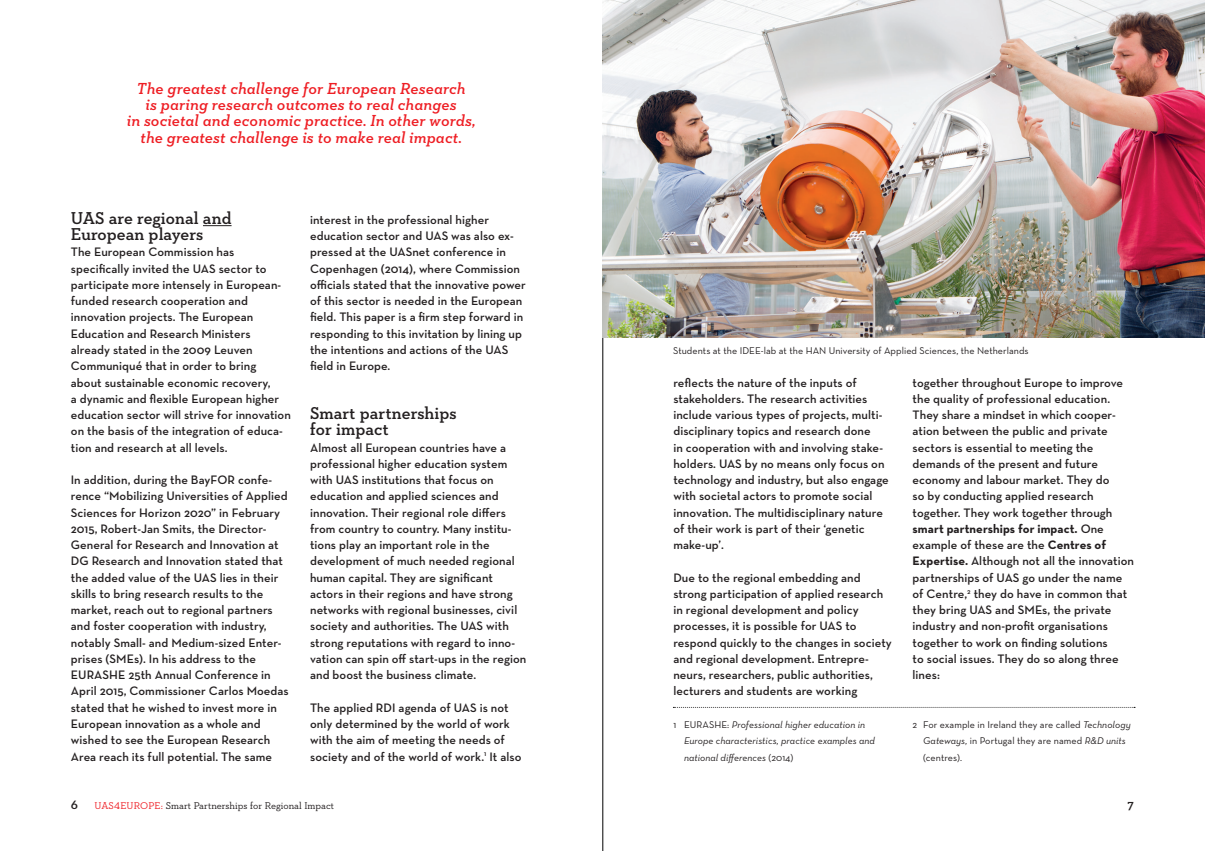
<style>
.page{position:relative;width:1205px;height:851px;background:#fff}
.page>*{position:absolute;margin:0;border:0;box-sizing:border-box;transform-origin:0 0}
.t1{font:600 17.5px/16.2px "Neutraface Slab Text";letter-spacing:.005em;color:#231f20}
.t2{font:italic 600 16.25px "Neutraface Slab Text";letter-spacing:.01em;color:#ee1d23}
.t3{font:600 13.75px "Neutraface Slab Text";color:#231f20}
.t4{font:600 12.5px/16.2px "Neutraface Text";letter-spacing:.005em;color:#231f20}
.t5{font:10px/16.2px "Neutraface Text";letter-spacing:.005em;color:#231f20}
.t6{font:italic 10px/16.2px "Neutraface Text";letter-spacing:.005em;color:#231f20}
.t7{font:10px "Neutraface Slab Text";letter-spacing:.005em;color:#231f20}
.s1{font-weight:700}
.s2{font-style:normal}
.s3{font-style:italic}
.s4{color:#ee1d23}
</style>
<div class="page">
<hr style="left:602px;top:0;width:1px;height:850px;background:#000">
<svg style="left:203px;top:225px;width:29px;height:1px"></svg>
<img style="left:602px;top:0;width:603px;height:338px">
<svg style="left:673px;top:707px;width:462px;height:1px"></svg>
<p class="t2" style="left:137px;top:78px;width:330px">The greatest challenge for European Research</p>
<p class="t2" style="left:146px;top:94px;width:313px">is paring research outcomes to real changes</p>
<p class="t2" style="left:127px;top:111px;width:350px">in societal and economic practice. In other words,</p>
<p class="t2" style="left:141px;top:127px;width:323px">the greatest challenge is to make real impact.</p>
<p class="t1" style="left:71px;top:210px;width:162px">UAS are regional and<br>European players</p>
<p class="t4" style="left:71px;top:244px;width:222px">The European Commission has specifically invited the UAS sector to participate more intensely in European&shy;funded research cooperation and innovation projects. The European Education and Research Ministers already stated in the 2009 Leuven Communiqué that in order to bring<br>about sustainable economic recovery,<br>a dynamic and flexible European higher education sector will strive for innovation on the basis of the integration of educa&shy;tion and research at all levels.</p>
<p class="t4" style="left:71px;top:471px;width:219px">In addition, during the BayFOR confe&shy;rence “Mobilizing Universities of Applied Sciences for Horizon 2020” in February 2015, Robert-Jan Smits, the Director-General for Research and Innovation at DG Research and Innovation stated that the added value of the UAS lies in their skills to bring research results to the market, reach out to regional partners and foster cooperation with industry, notably Small- and Medium-sized Enter&shy;prises (SMEs). In his address to the EURASHE 25th Annual Conference in April 2015, Commissioner Carlos Moedas stated that he wished to invest more in European innovation as a whole and wished to see the European Research Area reach its full potential. The same</p>
<p class="t4" style="left:310px;top:211px;width:217px">interest in the professional higher education sector and UAS was also ex&shy;pressed at the UASnet conference in Copenhagen (2014), where Commission officials stated that the innovative power of this sector is needed in the European field. This paper is a firm step forward in responding to this invitation by lining up the intentions and actions of the UAS field in Europe.</p>
<p class="t1" style="left:310px;top:405px;width:148px">Smart partnerships for impact</p>
<p class="t4" style="left:310px;top:439px;width:218px">Almost all European countries have a professional higher education system with UAS institutions that focus on education and applied sciences and innovation. Their regional role differs from country to country. Many institu&shy;tions play an important role in the development of much needed regional human capital. They are significant actors in their regions and have strong networks with regional businesses, civil society and authorities. The UAS with strong reputations with regard to inno&shy;vation can spin off start-ups in the region and boost the business climate.</p>
<p class="t4" style="left:310px;top:699px;width:213px">The applied RDI agenda of UAS is not only determined by the world of work with the aim of meeting the needs of society and of the world of work.<sup>1</sup> It also</p>
<p class="t5" style="left:673px;top:342px;width:357px">Students at the IDEE-lab at the HAN University of Applied Sciences, the Netherlands</p>
<p class="t4" style="left:673px;top:374px;width:217px">reflects the nature of the inputs of stakeholders. The research activities include various types of projects, multi&shy;disciplinary topics and research done<br>in cooperation with and involving stake&shy;holders. UAS by no means only focus on technology and industry, but also engage with societal actors to promote social innovation. The multidisciplinary nature of their work is part of their ‘genetic make-up’.</p>
<p class="t4" style="left:673px;top:569px;width:220px">Due to the regional embedding and strong participation of applied research in regional development and policy processes, it is possible for UAS to respond quickly to the changes in society and regional development. Entrepre&shy;neurs, researchers, public authorities, lecturers and students are working</p>
<p class="t4" style="left:912px;top:374px;width:223px">together throughout Europe to improve the quality of professional education.<br>They share a mindset in which cooper&shy;ation between the public and private sectors is essential to meeting the demands of the present and future economy and labour market. They do<br>so by conducting applied research together. They work together through <span class="s1">smart partnerships for impact.</span> One example of these are the <span class="s1">Centres of Expertise.</span> Although not all the innovation partnerships of UAS go under the name of Centre,<sup>2</sup> they do have in common that they bring UAS and SMEs, the private industry and non-profit organisations together to work on finding solutions<br>to social issues. They do so along three lines:</p>
<p class="t6" style="left:684px;top:716px;width:192px;text-indent:-11px"><span class="s2">1 EURASHE:</span> Professional higher education in<br>Europe characteristics, practice examples and national differences <span class="s2">(2014)</span></p>
<p class="t5" style="left:923px;top:716px;width:209px;text-indent:-11px">2 For example in Ireland they are called <span class="s3">Technology<br>Gateways,</span> in Portugal they are named <span class="s3">R&amp;D units </span>(centres).</p>
<p class="t3" style="left:71px;top:795px;width:9px">6</p>
<p class="t3" style="left:1127px;top:795px;width:8px">7</p>
<p class="t7" style="left:94px;top:799px;width:241px"><span class="s4">UAS4EUROPE:</span> Smart Partnerships for Regional Impact</p>
</div>
